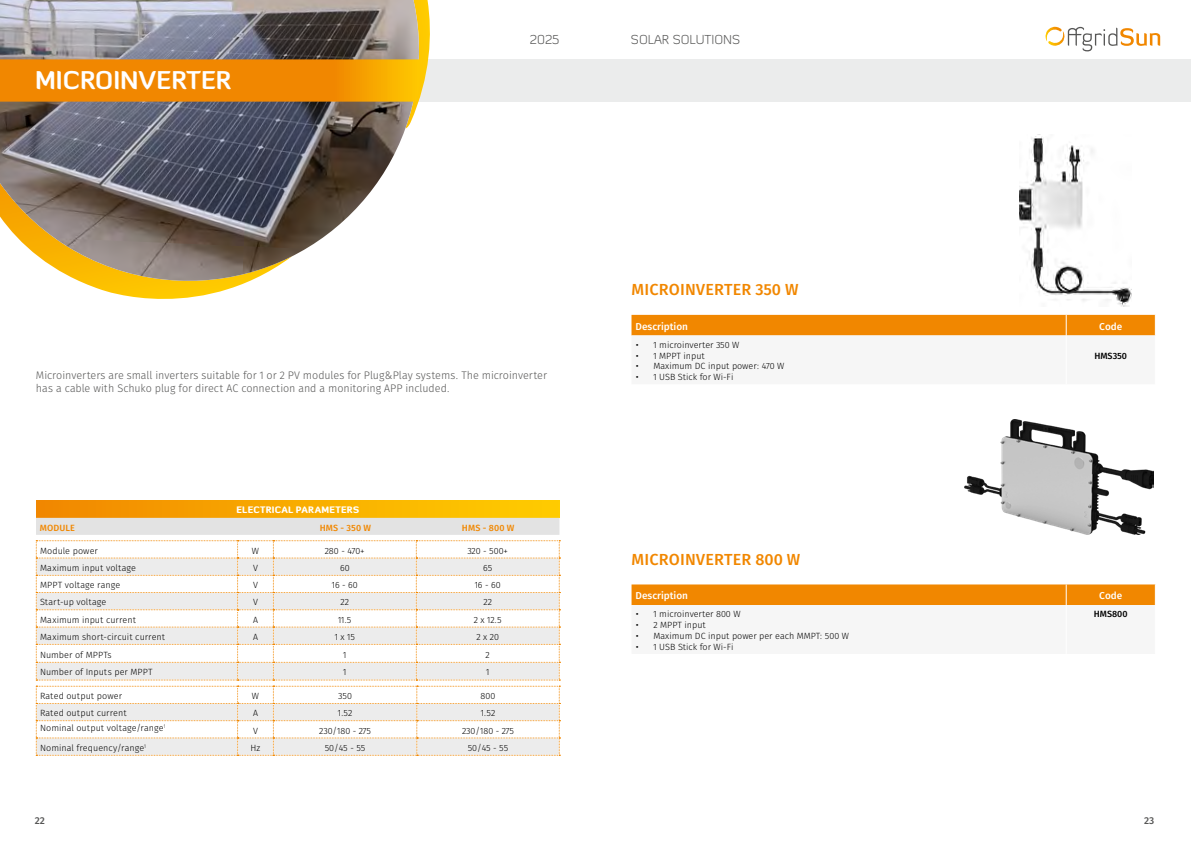
<style>
.page{position:relative;width:1191px;height:842px;background:#fff}
.page>*{position:absolute;margin:0;border:0;box-sizing:border-box;transform-origin:0 0}
.t1{font:700 25px "Diavlo";color:#fff}
.t2{font:16px "Fira Sans OT Medium";letter-spacing:.01em;color:#f18700}
.t3{font:300 13px "Diavlo";color:#565655}
.t4{font:11px/13.2px "Fira Sans OT Light";letter-spacing:-.005em;color:#565655}
.t5{font:10px "Fira Sans OT Medium";color:#fff}
.t6{font:10px "Fira Sans OT Medium";color:#565655}
.t7{font:9px "Fira Sans OT Light";color:#000}
.t8{font:9px "Fira Sans OT Medium";letter-spacing:.015em;color:#f18700}
.t9{font:900 9px "Diavlo";letter-spacing:.03em;color:#fff}
.t10{font:9px "Fira Sans OT Medium";color:#000}
</style>
<div class="page">
<svg style="left:1045px;top:27px;width:115px;height:24px"></svg>
<div style="left:383px;top:59px;width:808px;height:43px;background:#ebecec"></div>
<svg style="left:91px;top:286px;width:146px;height:13px"></svg>
<img style="left:0;top:130px;width:405px;height:156px">
<svg style="left:0;top:0;width:430px;height:130px;background:#a8865a"></svg>
<div style="left:36px;top:501px;width:523px;height:17px;background:linear-gradient(to right,#f18800,#ffce00)"></div>
<svg style="left:36px;top:518px;width:524px;height:238px"></svg>
<img style="left:1019px;top:136px;width:112px;height:171px">
<div style="left:631px;top:315px;width:524px;height:21px;background:#f18700"></div>
<hr style="left:1065px;top:335px;width:1px;height:49px;background:#fff">
<hr style="left:1154px;top:335px;width:1px;height:49px;background:#fff">
<div style="left:631px;top:584px;width:524px;height:21px;background:#f18700"></div>
<img style="left:964px;top:419px;width:190px;height:116px">
<h1 class="t1" style="left:35px;top:64px;width:198px">MICROINVERTER</h1>
<h3 class="t3" style="left:530px;top:31px;width:31px">2025</h3>
<h3 class="t3" style="left:631px;top:32px;width:111px">SOLAR SOLUTIONS</h3>
<h2 class="t2" style="left:631px;top:278px;width:168px">MICROINVERTER 350 W</h2>
<p class="t4" style="left:36px;top:369px;width:512px">Microinverters are small inverters suitable for 1 or 2 PV modules for Plug&amp;Play systems. The microinverter has a cable with Schuko plug for direct AC connection and a monitoring APP included.</p>
<p class="t9" style="left:236px;top:504px;width:124px">ELECTRICAL PARAMETERS</p>
<p class="t8" style="left:40px;top:521px;width:37px">MODULE</p>
<p class="t8" style="left:320px;top:521px;width:53px">HMS - 350 W</p>
<p class="t8" style="left:462px;top:521px;width:54px">HMS - 800 W</p>
<p class="t7" style="left:40px;top:544px;width:59px">Module power</p>
<p class="t7" style="left:252px;top:544px;width:9px">W</p>
<p class="t7" style="left:325px;top:544px;width:41px">280 - 470+</p>
<p class="t7" style="left:467px;top:544px;width:42px">320 - 500+</p>
<p class="t7" style="left:40px;top:561px;width:97px">Maximum input voltage</p>
<p class="t7" style="left:253px;top:561px;width:6px">V</p>
<p class="t7" style="left:340px;top:561px;width:11px">60</p>
<p class="t7" style="left:483px;top:561px;width:11px">65</p>
<p class="t7" style="left:40px;top:579px;width:82px">MPPT voltage range</p>
<p class="t7" style="left:253px;top:579px;width:6px">V</p>
<p class="t7" style="left:332px;top:579px;width:28px">16 - 60</p>
<p class="t7" style="left:475px;top:579px;width:28px">16 - 60</p>
<p class="t7" style="left:40px;top:596px;width:68px">Start-up voltage</p>
<p class="t7" style="left:253px;top:596px;width:6px">V</p>
<p class="t7" style="left:340px;top:596px;width:10px">22</p>
<p class="t7" style="left:483px;top:596px;width:10px">22</p>
<p class="t7" style="left:40px;top:613px;width:97px">Maximum input current</p>
<p class="t7" style="left:253px;top:613px;width:6px">A</p>
<p class="t7" style="left:338px;top:613px;width:15px">11.5</p>
<p class="t7" style="left:474px;top:613px;width:29px">2 x 12.5</p>
<p class="t7" style="left:40px;top:630px;width:127px">Maximum short-circuit current</p>
<p class="t7" style="left:253px;top:630px;width:6px">A</p>
<p class="t7" style="left:335px;top:630px;width:22px">1 x 15</p>
<p class="t7" style="left:476px;top:630px;width:24px">2 x 20</p>
<p class="t7" style="left:40px;top:648px;width:73px">Number of MPPTs</p>
<p class="t7" style="left:343px;top:648px;width:5px">1</p>
<p class="t7" style="left:485px;top:648px;width:6px">2</p>
<p class="t7" style="left:40px;top:666px;width:114px">Number of Inputs per MPPT</p>
<p class="t7" style="left:343px;top:666px;width:5px">1</p>
<p class="t7" style="left:486px;top:666px;width:5px">1</p>
<p class="t7" style="left:40px;top:690px;width:83px">Rated output power</p>
<p class="t7" style="left:252px;top:690px;width:9px">W</p>
<p class="t7" style="left:338px;top:690px;width:15px">350</p>
<p class="t7" style="left:480px;top:690px;width:16px">800</p>
<p class="t7" style="left:40px;top:707px;width:88px">Rated output current</p>
<p class="t7" style="left:253px;top:707px;width:6px">A</p>
<p class="t7" style="left:338px;top:707px;width:16px">1.52</p>
<p class="t7" style="left:481px;top:707px;width:16px">1.52</p>
<p class="t7" style="left:40px;top:721px;width:127px">Nominal output voltage/range<sup>1</sup></p>
<p class="t7" style="left:253px;top:724px;width:6px">V</p>
<p class="t7" style="left:319px;top:724px;width:53px">230/180 - 275</p>
<p class="t7" style="left:462px;top:724px;width:53px">230/180 - 275</p>
<p class="t7" style="left:40px;top:741px;width:108px">Nominal frequency/range<sup>1</sup></p>
<p class="t7" style="left:250px;top:741px;width:11px">Hz</p>
<p class="t7" style="left:325px;top:741px;width:42px">50/45 - 55</p>
<p class="t7" style="left:468px;top:741px;width:42px">50/45 - 55</p>
<p class="t5" style="left:635px;top:319px;width:54px">Description</p>
<p class="t5" style="left:1099px;top:319px;width:25px">Code</p>
<p class="t7" style="left:635px;top:338px;width:105px">• 1 microinverter 350 W</p>
<p class="t7" style="left:635px;top:349px;width:71px">• 1 MPPT input</p>
<p class="t7" style="left:635px;top:360px;width:150px">• Maximum DC input power: 470 W</p>
<p class="t7" style="left:635px;top:371px;width:99px">• 1 USB Stick for Wi-Fi</p>
<p class="t10" style="left:1094px;top:349px;width:34px">HMS350</p>
<h2 class="t2" style="left:631px;top:548px;width:170px">MICROINVERTER 800 W</h2>
<p class="t5" style="left:635px;top:589px;width:54px">Description</p>
<p class="t5" style="left:1099px;top:589px;width:25px">Code</p>
<p class="t7" style="left:635px;top:608px;width:106px">• 1 microinverter 800 W</p>
<p class="t7" style="left:635px;top:619px;width:72px">• 2 MPPT input</p>
<p class="t7" style="left:635px;top:630px;width:215px">• Maximum DC input power per each MMPT: 500 W</p>
<p class="t7" style="left:635px;top:640px;width:99px">• 1 USB Stick for Wi-Fi</p>
<p class="t10" style="left:1094px;top:608px;width:35px">HMS800</p>
<p class="t6" style="left:35px;top:814px;width:12px">22</p>
<p class="t6" style="left:1144px;top:814px;width:12px">23</p>
</div>
